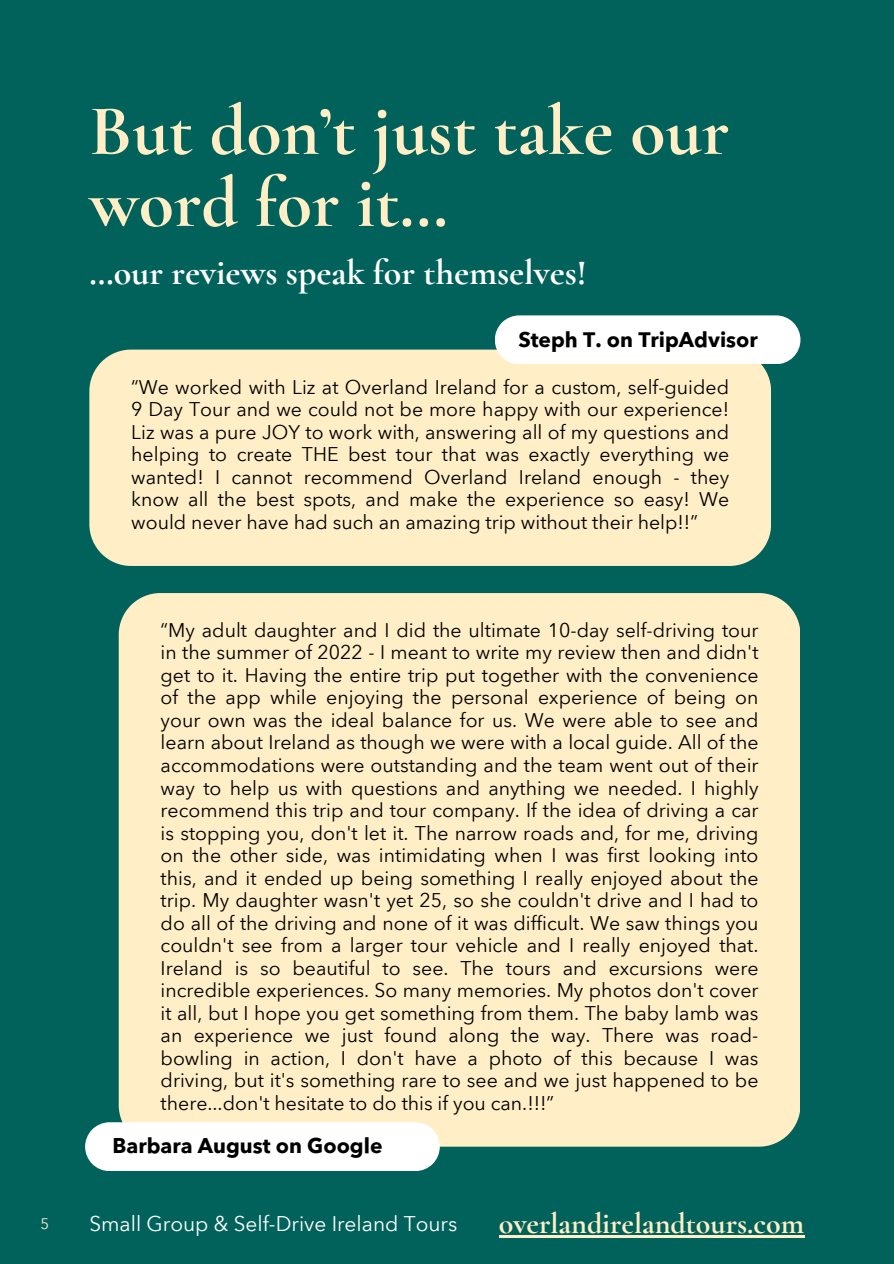
<style>
.page{position:relative;width:894px;height:1264px;background:#fff}
.page>*{position:absolute;margin:0;border:0;box-sizing:border-box;transform-origin:0 0}
.t1{font:700 72px/72px "Cormorant Garamond";color:#ffeec6}
.t2{font:700 36px "Cormorant Garamond";color:#fff}
.t3{font:700 30px "Cormorant Garamond";color:#ffeec6}
.t4{font:700 21px "Avenir Next Arabic";color:#000}
.t5{font:20.85px "Avenir Next Arabic";color:#fff}
.t6{font:19.5px/22.5px "Avenir Next Arabic";color:#000;text-align:justify}
.t7{font:15px "Avenir Next Arabic";color:#ffeec6}
</style>
<div class="page">
<div style="left:0;top:0;width:893px;height:1263px;background:#00625b"></div>
<div style="left:89px;top:349px;width:681px;height:217px;background:#ffeec6"></div>
<div style="left:494px;top:315px;width:306px;height:49px;background:#fff"></div>
<div style="left:119px;top:593px;width:681px;height:553px;background:#ffeec6"></div>
<div style="left:85px;top:1122px;width:354px;height:49px;background:#fff"></div>
<hr style="left:498px;top:1235px;width:306px;height:2px;background:#ffeec6">
<h1 class="t1" style="left:89px;top:95px;width:641px">But don’t just take our word for it…</h1>
<h2 class="t2" style="left:89px;top:251px;width:498px">…our reviews speak for themselves!</h2>
<p class="t4" style="left:518px;top:327px;width:241px">Steph T. on TripAdvisor</p>
<p class="t6" style="left:131px;top:375px;width:599px">“We worked with Liz at Overland Ireland for a custom, self-guided 9 Day Tour and we could not be more happy with our experience!<br>Liz was a pure JOY to work with, answering all of my questions and helping to create THE best tour that was exactly everything we wanted! I cannot recommend Overland Ireland enough - they know all the best spots, and make the experience so easy! We would never have had such an amazing trip without their help!!”</p>
<p class="t6" style="left:160px;top:619px;width:599px">“My adult daughter and I did the ultimate 10-day self-driving tour in the summer of 2022 - I meant to write my review then and didn't get to it. Having the entire trip put together with the convenience of the app while enjoying the personal experience of being on your own was the ideal balance for us. We were able to see and learn about Ireland as though we were with a local guide. All of the accommodations were outstanding and the team went out of their way to help us with questions and anything we needed. I highly recommend this trip and tour company. If the idea of driving a car is stopping you, don't let it. The narrow roads and, for me, driving on the other side, was intimidating when I was first looking into this, and it ended up being something I really enjoyed about the trip. My daughter wasn't yet 25, so she couldn't drive and I had to do all of the driving and none of it was difficult. We saw things you couldn't see from a larger tour vehicle and I really enjoyed that.<br>Ireland is so beautiful to see. The tours and excursions were incredible experiences. So many memories. My photos don't cover it all, but I hope you get something from them. The baby lamb was an experience we just found along the way. There was road&shy;bowling in action, I don't have a photo of this because I was driving, but it's something rare to see and we just happened to be there...don't hesitate to do this if you can.!!!”</p>
<p class="t4" style="left:112px;top:1133px;width:271px">Barbara August on Google</p>
<p class="t7" style="left:40px;top:1214px;width:10px">5</p>
<p class="t5" style="left:89px;top:1211px;width:369px">Small Group &amp; Self-Drive Ireland Tours</p>
<h3 class="t3" style="left:498px;top:1205px;width:307px">overlandirelandtours.com</h3>
</div>
